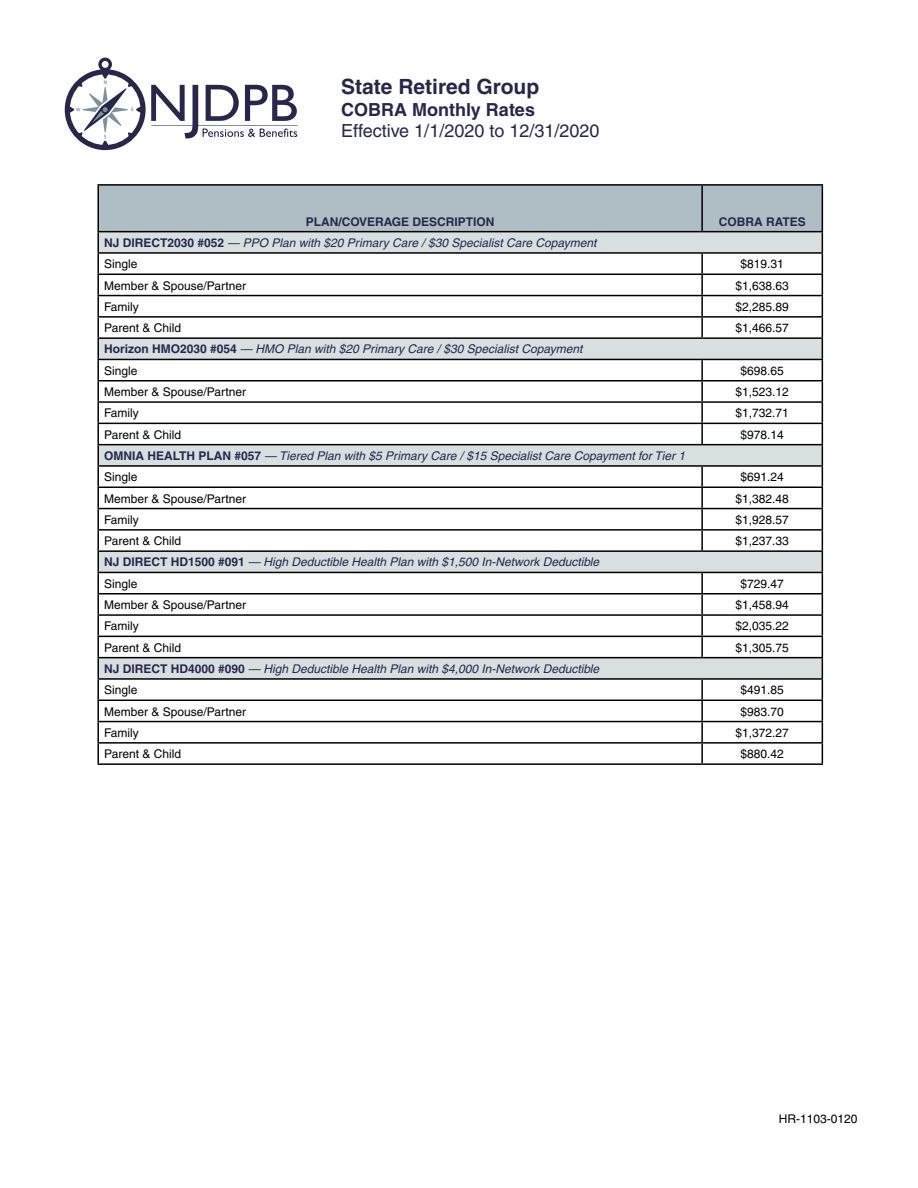
<style>
.page{position:relative;width:918px;height:1188px;background:#fff}
.page>*{position:absolute;margin:0;border:0;box-sizing:border-box;transform-origin:0 0}
.t1{font:700 21px "Helvetica";color:#28274b}
.t2{font:18px "Helvetica";color:#28274b}
.t3{font:700 18px "Helvetica";color:#28274b}
.t4{font:italic 12px/21.3px "Helvetica";color:#28274b}
.t5{font:12px "Helvetica";color:#000}
.t6{font:700 12px "Helvetica";color:#28274b}
.s1{font-weight:700;font-style:normal}
.s2{font-style:normal;color:#000}
</style>
<div class="page">
<svg style="left:65px;top:58px;width:233px;height:92px"></svg>
<hr style="left:97px;top:184px;width:605px;height:2px;background:#000">
<hr style="left:702px;top:184px;width:121px;height:2px;background:#000">
<svg style="left:97px;top:185px;width:726px;height:578px"></svg>
<hr style="left:97px;top:763px;width:605px;height:2px;background:#000">
<hr style="left:702px;top:763px;width:121px;height:2px;background:#000">
<h1 class="t1" style="left:341px;top:74px;width:199px">State Retired Group</h1>
<h2 class="t3" style="left:341px;top:99px;width:195px">COBRA Monthly Rates</h2>
<h2 class="t2" style="left:341px;top:121px;width:260px">Effective 1/1/2020 to 12/31/2020</h2>
<p class="t6" style="left:306px;top:214px;width:190px">PLAN/COVERAGE DESCRIPTION</p>
<p class="t6" style="left:719px;top:214px;width:88px">COBRA RATES</p>
<p class="t4" style="left:104px;top:232px;width:494px"><span class="s1">NJ DIRECT2030 #052</span> — PPO Plan with $20 Primary Care / $30 Specialist Care Copayment<br><span class="s2">Single</span></p>
<p class="t5" style="left:741px;top:257px;width:45px">$819.31</p>
<p class="t5" style="left:104px;top:278px;width:144px">Member &amp; Spouse/Partner</p>
<p class="t5" style="left:736px;top:278px;width:55px">$1,638.63</p>
<p class="t5" style="left:104px;top:300px;width:36px">Family</p>
<p class="t5" style="left:736px;top:300px;width:55px">$2,285.89</p>
<p class="t5" style="left:104px;top:321px;width:78px">Parent &amp; Child</p>
<p class="t5" style="left:736px;top:321px;width:55px">$1,466.57</p>
<p class="t4" style="left:104px;top:339px;width:480px"><span class="s1">Horizon HMO2030 #054</span> — HMO Plan with $20 Primary Care / $30 Specialist Copayment<br><span class="s2">Single</span></p>
<p class="t5" style="left:741px;top:364px;width:45px">$698.65</p>
<p class="t5" style="left:104px;top:385px;width:144px">Member &amp; Spouse/Partner</p>
<p class="t5" style="left:736px;top:385px;width:55px">$1,523.12</p>
<p class="t5" style="left:104px;top:406px;width:36px">Family</p>
<p class="t5" style="left:736px;top:406px;width:55px">$1,732.71</p>
<p class="t5" style="left:104px;top:427px;width:78px">Parent &amp; Child</p>
<p class="t5" style="left:741px;top:427px;width:45px">$978.14</p>
<p class="t4" style="left:104px;top:445px;width:583px"><span class="s1">OMNIA HEALTH PLAN #057</span> — Tiered Plan with $5 Primary Care / $15 Specialist Care Copayment for Tier 1<br><span class="s2">Single</span></p>
<p class="t5" style="left:741px;top:470px;width:45px">$691.24</p>
<p class="t5" style="left:104px;top:491px;width:144px">Member &amp; Spouse/Partner</p>
<p class="t5" style="left:736px;top:491px;width:55px">$1,382.48</p>
<p class="t5" style="left:104px;top:513px;width:36px">Family</p>
<p class="t5" style="left:736px;top:513px;width:55px">$1,928.57</p>
<p class="t5" style="left:104px;top:534px;width:78px">Parent &amp; Child</p>
<p class="t5" style="left:736px;top:534px;width:55px">$1,237.33</p>
<p class="t4" style="left:104px;top:552px;width:497px"><span class="s1">NJ DIRECT HD1500 #091</span> — High Deductible Health Plan with $1,500 In-Network Deductible<br><span class="s2">Single</span></p>
<p class="t5" style="left:741px;top:577px;width:45px">$729.47</p>
<p class="t5" style="left:104px;top:598px;width:144px">Member &amp; Spouse/Partner</p>
<p class="t5" style="left:736px;top:598px;width:55px">$1,458.94</p>
<p class="t5" style="left:104px;top:619px;width:36px">Family</p>
<p class="t5" style="left:736px;top:619px;width:55px">$2,035.22</p>
<p class="t5" style="left:104px;top:640px;width:78px">Parent &amp; Child</p>
<p class="t5" style="left:736px;top:640px;width:55px">$1,305.75</p>
<p class="t4" style="left:104px;top:658px;width:497px"><span class="s1">NJ DIRECT HD4000 #090</span> — High Deductible Health Plan with $4,000 In-Network Deductible<br><span class="s2">Single</span></p>
<p class="t5" style="left:741px;top:683px;width:45px">$491.85</p>
<p class="t5" style="left:104px;top:704px;width:144px">Member &amp; Spouse/Partner</p>
<p class="t5" style="left:741px;top:704px;width:45px">$983.70</p>
<p class="t5" style="left:104px;top:726px;width:36px">Family</p>
<p class="t5" style="left:736px;top:726px;width:55px">$1,372.27</p>
<p class="t5" style="left:104px;top:747px;width:78px">Parent &amp; Child</p>
<p class="t5" style="left:741px;top:747px;width:45px">$880.42</p>
<p class="t5" style="left:779px;top:1112px;width:80px">HR-1103-0120</p>
</div>
